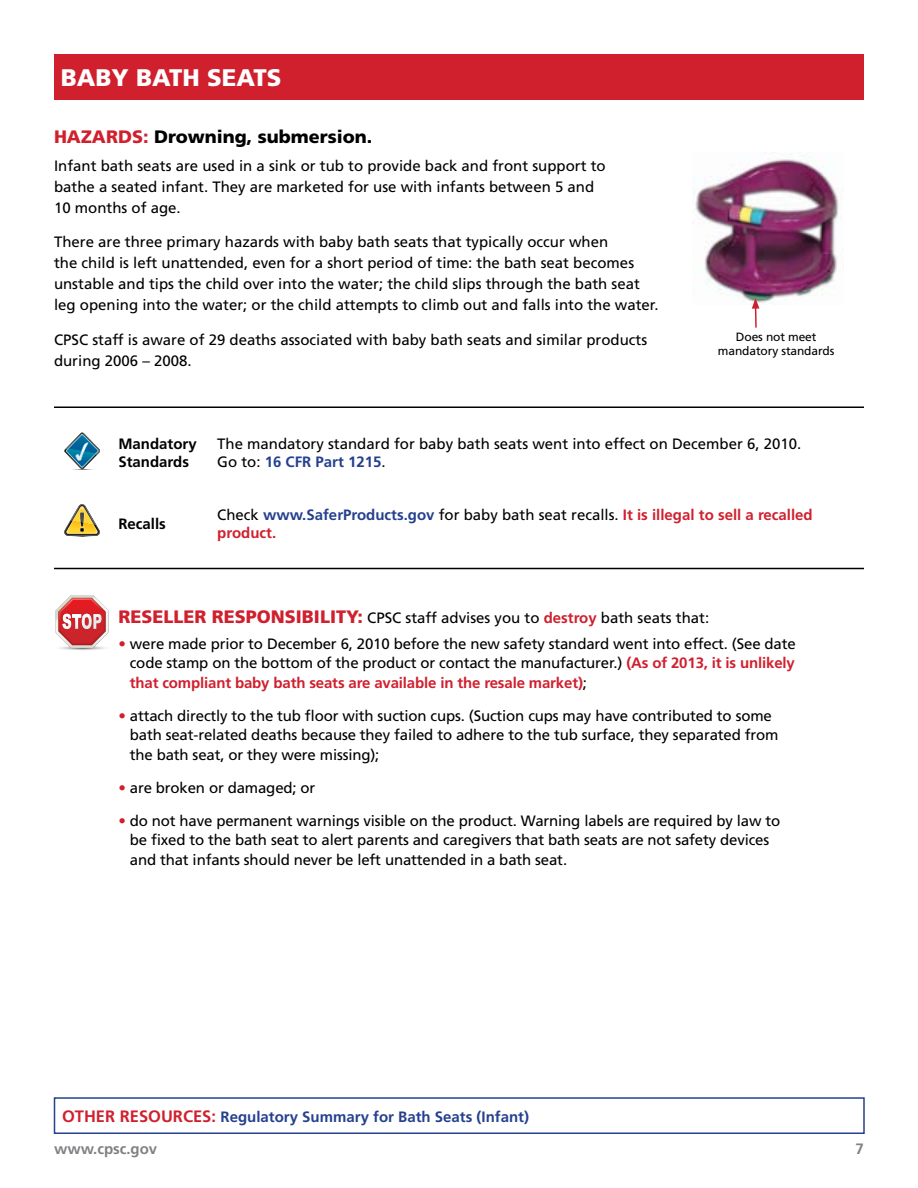
<style>
.page{position:relative;width:918px;height:1188px;background:#fff}
.page>*{position:absolute;margin:0;border:0;box-sizing:border-box;transform-origin:0 0}
.t1{font:900 24px "Frutiger";color:#fff}
.t2{font:900 18px "Frutiger";color:#d0202e}
.t3{font:900 18px "Frutiger";color:#000}
.t4{font:15px/21px "Frutiger";color:#000}
.t5{font:700 15px/18px "Frutiger";color:#d0202e}
.t6{font:700 15px/31.7px "Frutiger";color:#25408f}
.t7{font:700 15px/18px "Frutiger";color:#000}
.t8{font:700 15px "Frutiger";color:#808285}
.t9{font:12px/14.4px "Frutiger";letter-spacing:-.01em;color:#000;text-align:center}
.s1{color:#d0202e}
.s2{font-weight:700;color:#25408f}
.s3{font-weight:400;color:#000}
.s4{color:#25408f}
.s5{font-weight:900;font-size:18px;color:#d0202e}
.s6{font-weight:700;color:#d0202e}
.s7{font-size:16.5px;color:#d0202e}
.s8{color:#808285}
</style>
<div class="page">
<div style="left:54px;top:54px;width:810px;height:45px;background:#d0202e"></div>
<hr style="left:54px;top:406px;width:810px;height:2px;background:#000">
<hr style="left:54px;top:568px;width:810px;height:1px;background:#000">
<svg style="left:64px;top:432px;width:36px;height:38px"></svg>
<svg style="left:64px;top:504px;width:36px;height:33px"></svg>
<div style="left:54px;top:1097px;width:811px;height:37px;border:2px solid #25408f"></div>
<img style="left:692px;top:152px;width:147px;height:152px">
<svg style="left:55px;top:595px;width:54px;height:55px"></svg>
<hr style="left:755px;top:306px;width:2px;height:22px;background:#d0202e">
<svg style="left:752px;top:298px;width:7px;height:11px"></svg>
<h1 class="t1" style="left:61px;top:63px;width:177px">BABY BATH SEAT</h1>
<h1 class="t1" style="left:267px;top:63px;width:16px">S</h1>
<p class="t2" style="left:54px;top:126px;width:53px">HAZARD</p>
<p class="t3" style="left:132px;top:126px;width:242px"><span class="s1">S:</span> Drowning, submersion.</p>
<p class="t4" style="left:54px;top:155px;width:553px">Infant bath seats are used in a sink or tub to provide back and front support to bathe a seated infant. They are marketed for use with infants between 5 and<br>10 months of age.</p>
<p class="t4" style="left:54px;top:232px;width:606px">There are three primary hazards with baby bath seats that typically occur when<br>the child is left unattended, even for a short period of time: the bath seat becomes unstable and tips the child over into the water; the child slips through the bath seat leg opening into the water; or the child attempts to climb out and falls into the water.</p>
<p class="t4" style="left:54px;top:329px;width:595px">CPSC staff is aware of 29 deaths associated with baby bath seats and similar products during 2006 – 2008.</p>
<p class="t9" style="left:718px;top:329px;width:118px">Does not meet mandatory standards</p>
<p class="t7" style="left:118px;top:435px;width:80px">Mandatory<br>Standards</p>
<p class="t7" style="left:118px;top:515px;width:49px">Recalls</p>
<p class="t4" style="left:217px;top:435px;width:586px;line-height:18px">The mandatory standard for baby bath seats went into effect on December 6, 2010.<br>Go to: <span class="s2">16 CFR Part 1215</span>.</p>
<p class="t5" style="left:217px;top:506px;width:597px"><span class="s3">Check</span> <span class="s4">www.SaferProducts.gov</span> <span class="s3">for baby bath seat recalls.</span> It is illegal to sell a recalled product.</p>
<p class="t2" style="left:118px;top:605px;width:46px">RESELLER</p>
<p class="t2" style="left:212px;top:605px;width:112px">RESPONSIBILITY</p>
<p class="t4" style="left:358px;top:607px;width:353px"><span class="s5">:</span> CPSC staff advises you to <span class="s6">destroy</span> bath seats that:</p>
<p class="t4" style="left:130px;top:634px;width:668px;line-height:19.5px;text-align:justify;text-indent:-11px"><span class="s1">•</span> were made prior to December 6, 2010 before the new safety standard went into effect. (See date code stamp on the bottom of the product or contact the manufacturer.) <span class="s6">(As of 2013, it is unlikely that compliant baby bath seats are available in the resale market)</span>;</p>
<p class="t4" style="left:130px;top:706px;width:650px;line-height:19.5px;text-indent:-11px"><span class="s1">•</span> attach directly to the tub floor with suction cups. (Suction cups may have contributed to some bath seat-related deaths because they failed to adhere to the tub surface, they separated from the bath seat, or they were missing);</p>
<p class="t4" style="left:118px;top:777px;width:198px"><span class="s1">•</span> are broken or damaged; or</p>
<p class="t4" style="left:130px;top:811px;width:652px;line-height:19.5px;text-indent:-11px"><span class="s1">•</span> do not have permanent warnings visible on the product. Warning labels are required by law to be fixed to the bath seat to alert parents and caregivers that bath seats are not safety devices and that infants should never be left unattended in a bath seat.</p>
<p class="t6" style="left:54px;top:1101px;width:477px;text-indent:8px"><span class="s7">OTHER RESOURCES:</span> Regulatory Summary for Bath Seats (Infant) <span class="s8">www.cpsc.gov</span></p>
<p class="t8" style="left:856px;top:1139px;width:10px">7</p>
</div>
